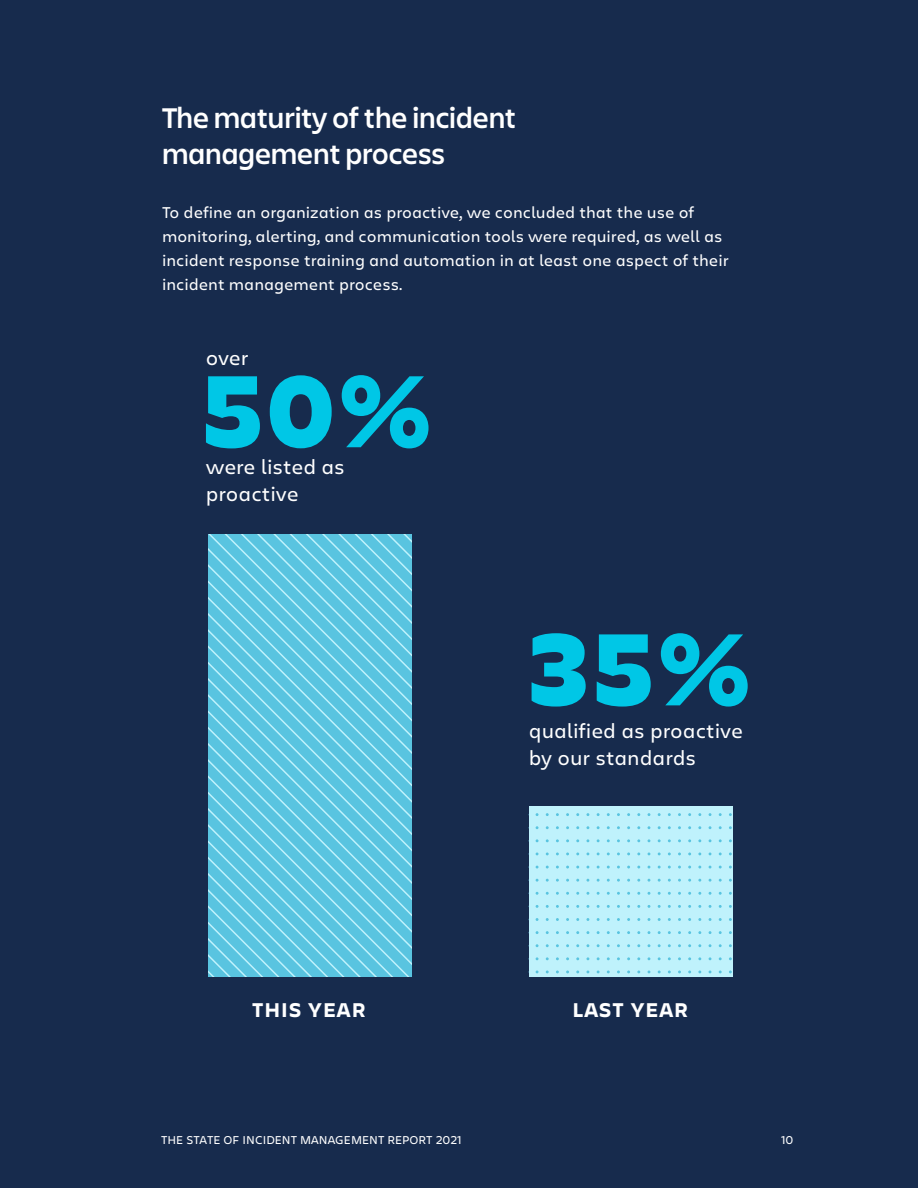
<style>
.page{position:relative;width:918px;height:1188px;background:#172b4d}
.page>*{position:absolute;margin:0;border:0;box-sizing:border-box;transform-origin:0 0}
.H5_10_16pt_SA0pt{font:900 108px "Charlie Display";color:#00c7e6}
.H3_18_22pt_SA20pt{font:600 30px/36px "Charlie Display";color:#fff}
.H4_14_18pt_SA5pt{font:21px/27px "Charlie Text";color:#fff}
.H5_10_16pt_SA0pt-2{font:700 21px "Charlie Text";letter-spacing:.05em;color:#fff}
.Body__Primary_11_17p{font:16.5px/24px "Charlie Text";color:#fff}
.t1{font:12px "Charlie Text";color:#fff}
</style>
<div class="page">
<svg style="left:208px;top:534px;width:204px;height:443px;background:#66c9e3"></svg>
<div style="left:529px;top:806px;width:203px;height:171px;background:#bff2fc"></div>
<svg style="left:535px;top:813px;width:198px;height:3px"></svg>
<svg style="left:535px;top:826px;width:198px;height:3px"></svg>
<svg style="left:535px;top:839px;width:198px;height:3px"></svg>
<svg style="left:535px;top:853px;width:198px;height:2px"></svg>
<svg style="left:535px;top:866px;width:198px;height:3px"></svg>
<svg style="left:535px;top:879px;width:198px;height:3px"></svg>
<svg style="left:535px;top:892px;width:198px;height:3px"></svg>
<svg style="left:535px;top:905px;width:198px;height:3px"></svg>
<svg style="left:535px;top:918px;width:198px;height:3px"></svg>
<svg style="left:535px;top:931px;width:198px;height:3px"></svg>
<svg style="left:535px;top:944px;width:198px;height:3px"></svg>
<svg style="left:535px;top:957px;width:198px;height:3px"></svg>
<svg style="left:535px;top:971px;width:198px;height:2px"></svg>
<p class="H3_18_22pt_SA20pt" style="left:162px;top:99px;width:356px">The maturity of the incident management process</p>
<p class="Body__Primary_11_17p" style="left:162px;top:200px;width:568px">To define an organization as proactive, we concluded that the use of monitoring, alerting, and communication tools were required, as well as incident response training and automation in at least one aspect of their incident management process.</p>
<p class="H4_14_18pt_SA5pt" style="left:206px;top:344px;width:44px">over</p>
<p class="H5_10_16pt_SA0pt" style="left:202px;top:335px;width:230px">50%</p>
<p class="H4_14_18pt_SA5pt" style="left:206px;top:452px;width:141px">were listed as proactive</p>
<p class="H5_10_16pt_SA0pt" style="left:529px;top:593px;width:223px">35%</p>
<p class="H4_14_18pt_SA5pt" style="left:529px;top:716px;width:216px">qualified as proactive by our standards</p>
<p class="H5_10_16pt_SA0pt-2" style="left:252px;top:995px;width:115px">THIS YEAR</p>
<p class="H5_10_16pt_SA0pt-2" style="left:572px;top:995px;width:117px">LAST YEAR</p>
<p class="t1" style="left:161px;top:1131px;width:302px">THE STATE OF INCIDENT MANAGEMENT REPORT 2021</p>
<p class="t1" style="left:781px;top:1131px;width:14px">10</p>
</div>
